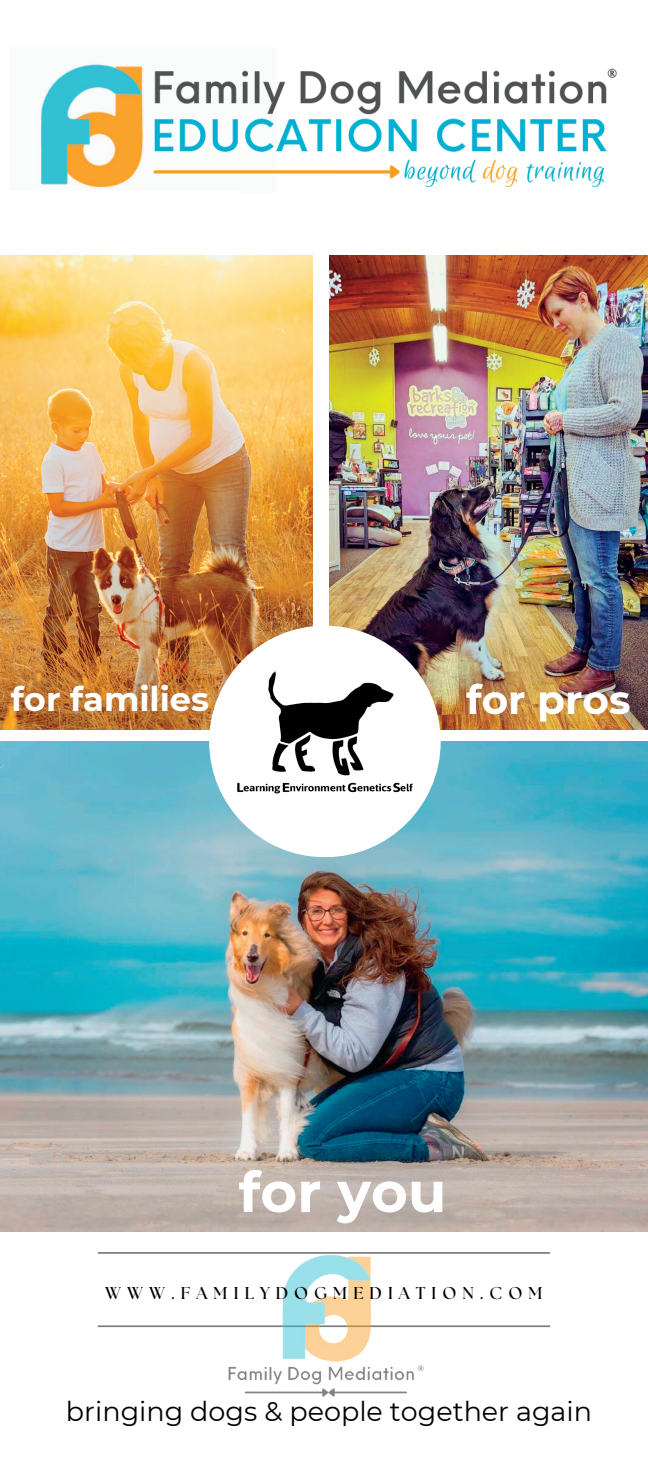
<style>
.page{position:relative;width:648px;height:1458px;background:#fff}
.page>*{position:absolute;margin:0;border:0;box-sizing:border-box;transform-origin:0 0}
.t1{font:700 56.25px "Montserrat";color:#fff}
.t2{font:700 40.5px "Montserrat";color:#fff}
.t3{font:700 33.75px "Montserrat";color:#fff}
.t4{font:27px "Montserrat";color:#000}
.t5{font:700 17.1px "The Seasons";letter-spacing:.35em;color:#000}
</style>
<div class="page">
<img style="left:329px;top:255px;width:319px;height:474px">
<img style="left:0;top:741px;width:648px;height:491px">
<img style="left:0;top:255px;width:312px;height:474px">
<hr style="left:98px;top:1252px;width:452px;height:2px;background:#7c7c7c">
<hr style="left:98px;top:1325px;width:452px;height:2px;background:#7c7c7c">
<img style="left:40px;top:64px;width:577px;height:125px">
<div style="left:209px;top:626px;width:232px;height:231px;background:#fff;border-radius:50%"></div>
<img style="left:234px;top:653px;width:182px;height:141px">
<img style="left:220px;top:1253px;width:208px;height:144px">
<p class="t3" style="left:11px;top:678px;width:200px">for families</p>
<p class="t2" style="left:466px;top:674px;width:166px">for pros</p>
<p class="t1" style="left:239px;top:1158px;width:209px">for you</p>
<p class="t5" style="left:105px;top:1285px;width:439px">WWW.FAMILYDOGMEDIATION.COM</p>
<p class="t4" style="left:66px;top:1394px;width:528px">bringing dogs &amp; people together again</p>
</div>
